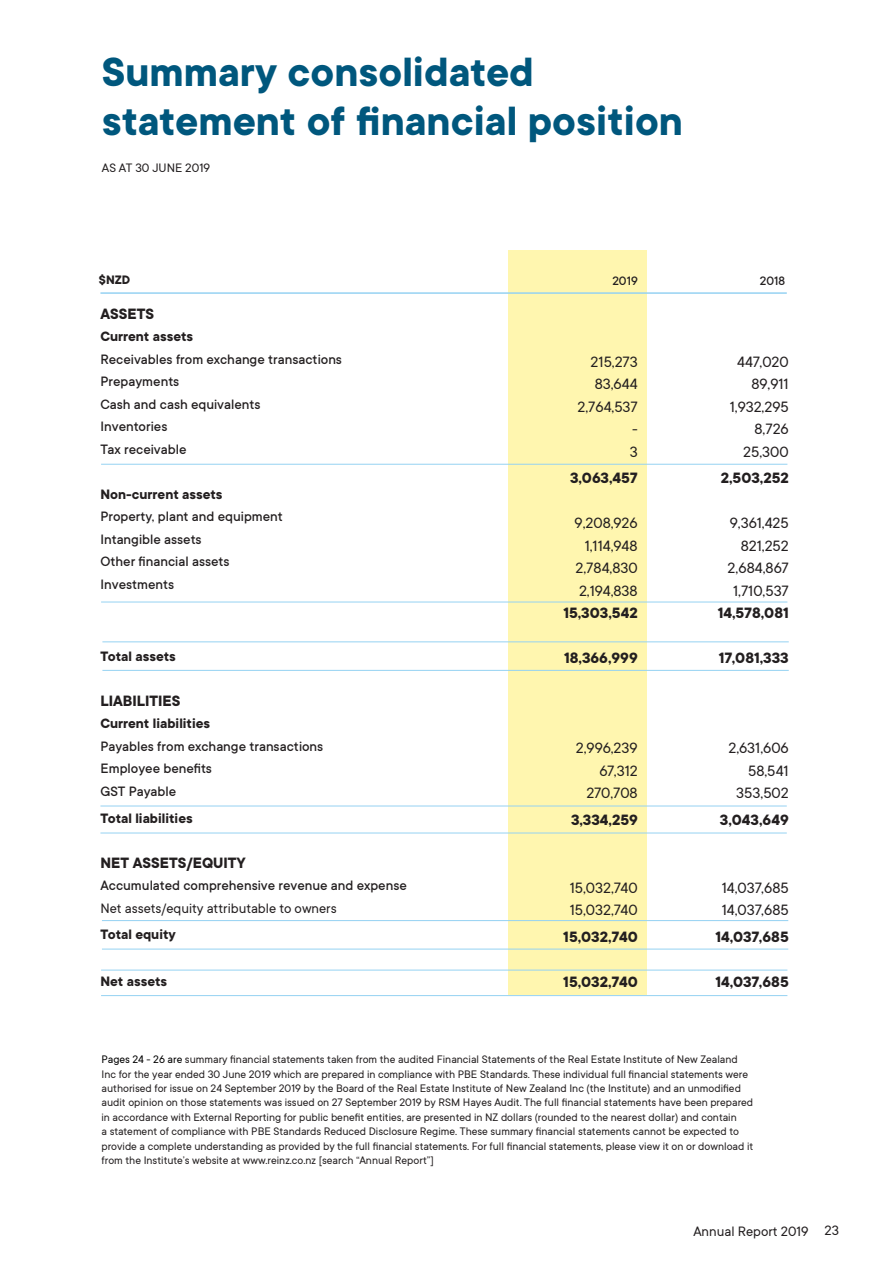
<style>
.page{position:relative;width:893px;height:1263px;background:#fff}
.page>*{position:absolute;margin:0;border:0;box-sizing:border-box;transform-origin:0 0}
.t1{font:700 45px "TT Commons";color:#00577d}
.t2{font:16.5px "TT Commons";color:#231f20}
.t3{font:700 16.5px "TT Commons";color:#231f20}
.t4{font:500 15px "TT Commons";color:#231f20}
.t5{font:700 15px "TT Commons";color:#231f20}
.t6{font:15px "TT Commons";color:#231f20}
.t7{font:13.5px "TT Commons";color:#231f20}
.t8{font:500 13.5px "TT Commons";color:#231f20}
.t9{font:700 13.5px "TT Commons";color:#231f20}
.t10{font:12px/14.4px "TT Commons";color:#231f20}
.s1{color:#000}
</style>
<div class="page">
<div style="left:508px;top:250px;width:139px;height:745px;background:#fff6af"></div>
<hr style="left:101px;top:464px;width:686px;height:1px;background:#95d2f2">
<hr style="left:100px;top:292px;width:687px;height:2px;background:#95d2f2">
<hr style="left:101px;top:602px;width:686px;height:1px;background:#95d2f2">
<hr style="left:102px;top:641px;width:687px;height:1px;background:#95d2f2">
<hr style="left:102px;top:670px;width:687px;height:1px;background:#95d2f2">
<hr style="left:100px;top:806px;width:687px;height:1px;background:#95d2f2">
<hr style="left:100px;top:833px;width:687px;height:1px;background:#95d2f2">
<hr style="left:102px;top:920px;width:686px;height:1px;background:#95d2f2">
<hr style="left:102px;top:949px;width:686px;height:1px;background:#95d2f2">
<hr style="left:101px;top:970px;width:686px;height:1px;background:#95d2f2">
<hr style="left:101px;top:995px;width:686px;height:1px;background:#95d2f2">
<p class="t1" style="left:102px;top:47px;width:433px">Summary consolidated</p>
<p class="t1" style="left:102px;top:96px;width:582px">statement of financial position</p>
<p class="t7" style="left:102px;top:160px;width:110px">AS AT 30 JUNE 2019</p>
<p class="t9" style="left:99px;top:272px;width:33px">$NZD</p>
<p class="t3" style="left:100px;top:305px;width:55px">ASSETS</p>
<p class="t5" style="left:100px;top:328px;width:94px">Current assets</p>
<p class="t4" style="left:100px;top:351px;width:243px">Receivables from exchange transactions</p>
<p class="t4" style="left:100px;top:374px;width:80px">Prepayments</p>
<p class="t4" style="left:100px;top:396px;width:162px">Cash and cash equivalents</p>
<p class="t4" style="left:100px;top:419px;width:68px">Inventories</p>
<p class="t4" style="left:100px;top:441px;width:88px">Tax receivable</p>
<p class="t5" style="left:100px;top:486px;width:124px">Non-current assets</p>
<p class="t4" style="left:100px;top:509px;width:184px">Property, plant and equipment</p>
<p class="t4" style="left:100px;top:531px;width:103px">Intangible assets</p>
<p class="t4" style="left:100px;top:554px;width:131px">Other financial assets</p>
<p class="t4" style="left:100px;top:576px;width:75px">Investments</p>
<p class="t5" style="left:100px;top:648px;width:77px">Total assets</p>
<p class="t3" style="left:100px;top:691px;width:81px">LIABILITIES</p>
<p class="t5" style="left:100px;top:715px;width:111px">Current liabilities</p>
<p class="t4" style="left:100px;top:738px;width:224px">Payables from exchange transactions</p>
<p class="t4" style="left:100px;top:760px;width:113px">Employee benefits</p>
<p class="t4" style="left:100px;top:783px;width:77px">GST Payable</p>
<p class="t5" style="left:100px;top:809px;width:94px">Total liabilities</p>
<p class="t3" style="left:100px;top:853px;width:147px">NET ASSETS/EQUITY</p>
<p class="t4" style="left:100px;top:877px;width:308px">Accumulated comprehensive revenue and expense</p>
<p class="t6" style="left:100px;top:900px;width:238px">Net assets/equity attributable to owners</p>
<p class="t5" style="left:100px;top:926px;width:77px">Total equity</p>
<p class="t5" style="left:100px;top:973px;width:68px">Net assets</p>
<p class="t8" style="left:612px;top:273px;width:27px">2019</p>
<p class="t8" style="left:760px;top:274px;width:27px">2018</p>
<p class="t2" style="left:591px;top:353px;width:49px">215,273</p>
<p class="t2" style="left:595px;top:375px;width:45px">83,644</p>
<p class="t2" style="left:577px;top:398px;width:62px">2,764,537</p>
<p class="t2" style="left:632px;top:420px;width:7px">-</p>
<p class="t2" style="left:630px;top:443px;width:10px">3</p>
<p class="t3" style="left:570px;top:469px;width:69px">3,063,457</p>
<p class="t2" style="left:575px;top:514px;width:65px">9,208,926</p>
<p class="t2" style="left:585px;top:537px;width:55px">1,114,948</p>
<p class="t2" style="left:575px;top:559px;width:64px">2,784,830</p>
<p class="t2" style="left:579px;top:582px;width:60px">2,194,838</p>
<p class="t3" style="left:563px;top:604px;width:76px">15,303,542</p>
<p class="t3" style="left:564px;top:649px;width:75px">18,366,999</p>
<p class="t2" style="left:576px;top:739px;width:63px">2,996,239</p>
<p class="t2" style="left:599px;top:762px;width:40px">67,312</p>
<p class="t2" style="left:586px;top:784px;width:53px">270,708</p>
<p class="t3" style="left:571px;top:811px;width:68px">3,334,259</p>
<p class="t2" style="left:570px;top:879px;width:70px">15,032,740</p>
<p class="t2" style="left:570px;top:901px;width:70px">15,032,740</p>
<p class="t3" style="left:563px;top:928px;width:76px">15,032,740</p>
<p class="t3" style="left:563px;top:973px;width:76px">15,032,740</p>
<p class="t2" style="left:737px;top:353px;width:53px">447,020</p>
<p class="t2" style="left:751px;top:375px;width:39px">89,911</p>
<p class="t2" style="left:730px;top:398px;width:60px">1,932,295</p>
<p class="t2" style="left:754px;top:420px;width:36px">8,726</p>
<p class="t2" style="left:743px;top:443px;width:47px">25,300</p>
<p class="t3" style="left:721px;top:469px;width:69px">2,503,252</p>
<p class="t2" style="left:730px;top:514px;width:60px">9,361,425</p>
<p class="t2" style="left:741px;top:537px;width:50px">821,252</p>
<p class="t2" style="left:728px;top:559px;width:63px">2,684,867</p>
<p class="t2" style="left:733px;top:582px;width:57px">1,710,537</p>
<p class="t3" style="left:718px;top:604px;width:73px">14,578,081</p>
<p class="t3" style="left:719px;top:649px;width:71px">17,081,333</p>
<p class="t2" style="left:728px;top:739px;width:62px">2,631,606</p>
<p class="t2" style="left:748px;top:762px;width:42px">58,541</p>
<p class="t2" style="left:736px;top:784px;width:54px">353,502</p>
<p class="t3" style="left:720px;top:811px;width:70px">3,043,649</p>
<p class="t2" style="left:722px;top:879px;width:68px">14,037,685</p>
<p class="t2" style="left:722px;top:901px;width:68px">14,037,685</p>
<p class="t3" style="left:715px;top:928px;width:75px">14,037,685</p>
<p class="t3" style="left:715px;top:973px;width:75px">14,037,685</p>
<p class="t10" style="left:101px;top:1052px;width:653px"><span class="s1">Pages 24 - 26 are</span> summary financial statements taken from the audited Financial Statements of the Real Estate Institute of New Zealand Inc for the year ended 30 June 2019 which are prepared in compliance with PBE Standards. These individual full financial statements were authorised for issue on 24 September 2019 by the Board of the Real Estate Institute of New Zealand Inc (the Institute) and an unmodified audit opinion on those statements was issued on 27 September 2019 by RSM Hayes Audit. The full financial statements have been prepared in accordance with External Reporting for public benefit entities, are presented in NZ dollars (rounded to the nearest dollar) and contain<br>a statement of compliance with PBE Standards Reduced Disclosure Regime. These summary financial statements cannot be expected to provide a complete understanding as provided by the full financial statements. For full financial statements, please view it on or download it from the Institute’s website at www.reinz.co.nz [search “Annual Report”]</p>
<p class="t6" style="left:693px;top:1223px;width:147px">Annual Report 2019 23</p>
</div>
